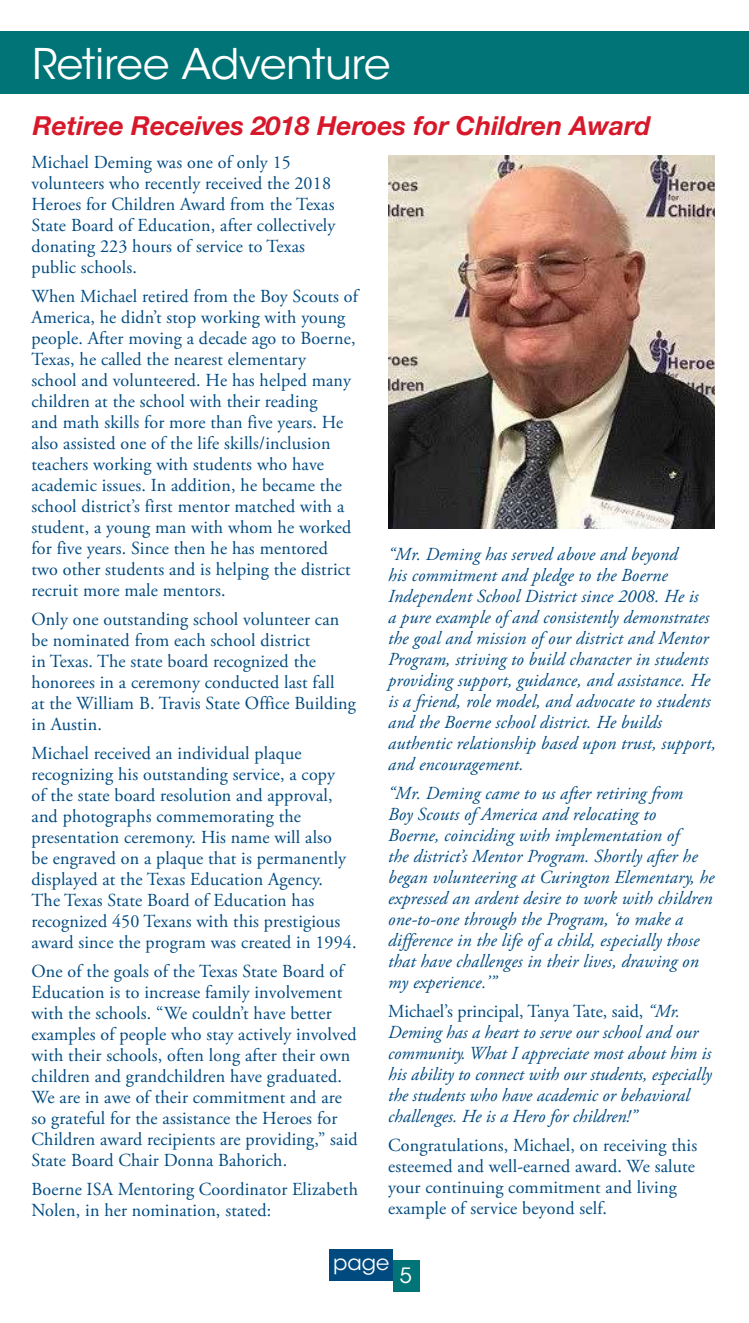
<style>
.page{position:relative;width:749px;height:1323px;background:#fff}
.page>*{position:absolute;margin:0;border:0;box-sizing:border-box;transform-origin:0 0}
.t1{font:42px "ITC Avant Garde Std";letter-spacing:-.005em;color:#fff}
.t2{font:italic 700 26.25px "Helvetica Neue LT Std";color:#d7182a}
.t3{font:21px "ITC Avant Garde Std";color:#fff}
.t4{font:18.38px/21px "Adobe Garamond Pro";letter-spacing:.01em;color:#004a80}
.t5{font:italic 18.38px/21px "Adobe Garamond Pro";letter-spacing:.01em;color:#004a80}
.s1{font-style:normal}
</style>
<div class="page">
<div style="left:329px;top:1250px;width:63px;height:31px;background:#004a80"></div>
<div style="left:392px;top:1260px;width:27px;height:32px;background:#007476"></div>
<img style="left:388px;top:156px;width:326px;height:373px">
<div style="left:0;top:32px;width:748px;height:62px;background:#007476"></div>
<hr style="left:748px;top:32px;width:1px;height:62px;background:#d7182a">
<h1 class="t1" style="left:32px;top:38px;width:359px">Retiree Adventure</h1>
<h2 class="t2" style="left:33px;top:109px;width:618px">Retiree Receives 2018 Heroes for Children Award</h2>
<p class="t4" style="left:32px;top:153px;width:305px">Michael Deming was one of only 15 volunteers who recently received the 2018<br>Heroes for Children Award from the Texas State Board of Education, after collectively donating 223 hours of service to Texas public schools.</p>
<p class="t4" style="left:32px;top:286px;width:328px">When Michael retired from the Boy Scouts of America, he didn’t stop working with young people. After moving a decade ago to Boerne, Texas, he called the nearest elementary<br>school and volunteered. He has helped many children at the school with their reading<br>and math skills for more than five years. He also assisted one of the life skills/inclusion teachers working with students who have academic issues. In addition, he became the school district’s first mentor matched with a student, a young man with whom he worked for five years. Since then he has mentored two other students and is helping the district recruit more male mentors.</p>
<p class="t4" style="left:32px;top:609px;width:326px">Only one outstanding school volunteer can be nominated from each school district<br>in Texas. The state board recognized the honorees in a ceremony conducted last fall<br>at the William B. Travis State Office Building in Austin.</p>
<p class="t4" style="left:32px;top:743px;width:326px">Michael received an individual plaque recognizing his outstanding service, a copy<br>of the state board resolution and approval, and photographs commemorating the presentation ceremony. His name will also<br>be engraved on a plaque that is permanently displayed at the Texas Education Agency.<br>The Texas State Board of Education has recognized 450 Texans with this prestigious award since the program was created in 1994.</p>
<p class="t4" style="left:32px;top:961px;width:327px">One of the goals of the Texas State Board of Education is to increase family involvement with the schools. “We couldn’t have better examples of people who stay actively involved with their schools, often long after their own children and grandchildren have graduated.<br>We are in awe of their commitment and are so grateful for the assistance the Heroes for Children award recipients are providing,” said State Board Chair Donna Bahorich.</p>
<p class="t4" style="left:32px;top:1179px;width:328px">Boerne ISA Mentoring Coordinator Elizabeth<br>Nolen, in her nomination, stated:</p>
<p class="t5" style="left:388px;top:544px;width:329px">“Mr. Deming has served above and beyond<br>his commitment and pledge to the Boerne Independent School District since 2008. He is<br>a pure example of and consistently demonstrates the goal and mission of our district and Mentor Program, striving to build character in students providing support, guidance, and assistance. He is a friend, role model, and advocate to students and the Boerne school district. He builds authentic relationship based upon trust, support, and encouragement.</p>
<p class="t5" style="left:388px;top:783px;width:327px">“Mr. Deming came to us after retiring from<br>Boy Scouts of America and relocating to<br>Boerne, coinciding with implementation of<br>the district’s Mentor Program. Shortly after he began volunteering at Curington Elementary, he expressed an ardent desire to work with children one-to-one through the Program, ‘to make a difference in the life of a child, especially those that have challenges in their lives, drawing on my experience.’”</p>
<p class="t5" style="left:388px;top:1001px;width:325px"><span class="s1">Michael’s principal, Tanya Tate, said,</span> “Mr.<br>Deming has a heart to serve our school and our community. What I appreciate most about him is his ability to connect with our students, especially the students who have academic or behavioral challenges. He is a Hero for children!”</p>
<p class="t4" style="left:388px;top:1135px;width:310px">Congratulations, Michael, on receiving this esteemed and well-earned award. We salute your continuing commitment and living example of service beyond self.</p>
<p class="t3" style="left:333px;top:1250px;width:58px">page</p>
<p class="t3" style="left:400px;top:1262px;width:14px">5</p>
</div>
